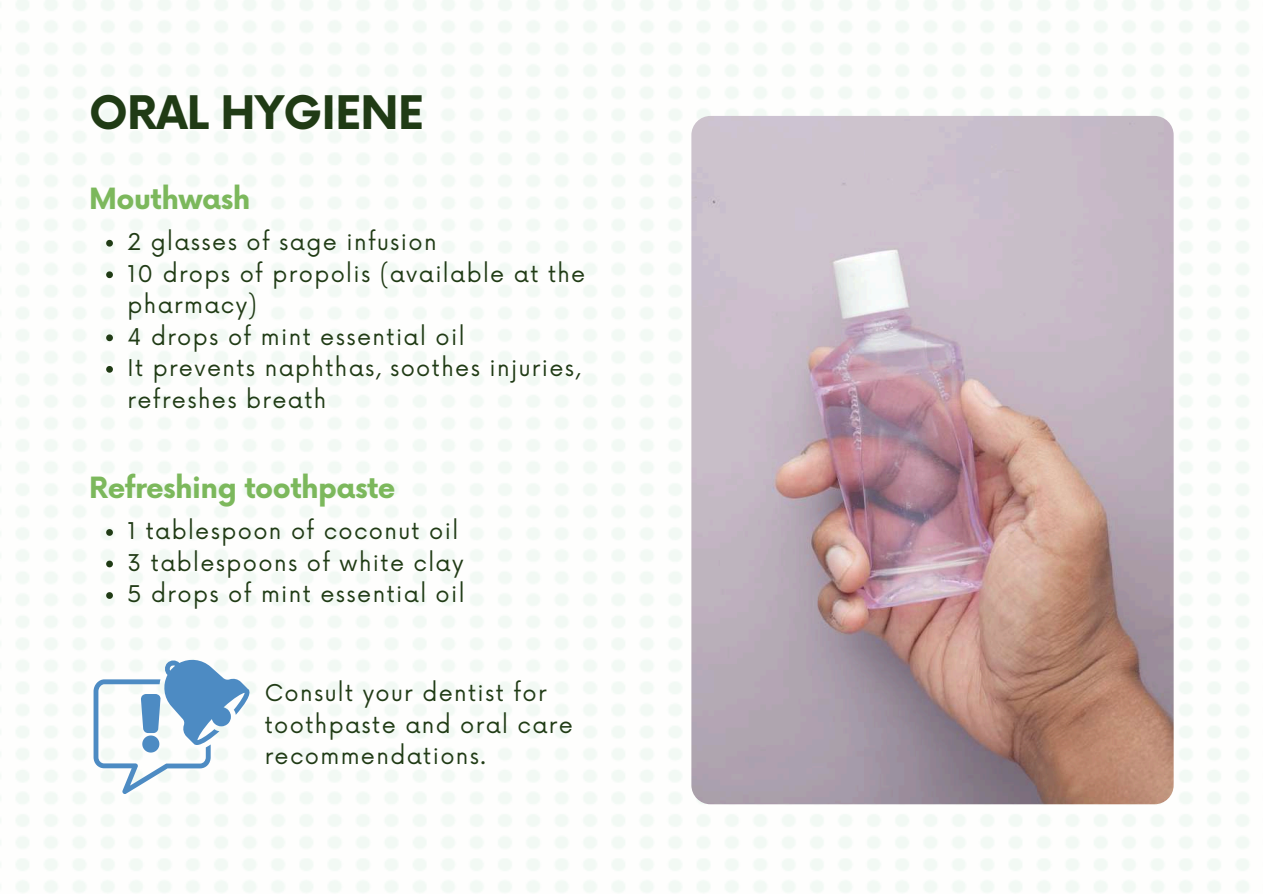
<style>
.page{position:relative;width:1263px;height:894px;background:#fff}
.page>*{position:absolute;margin:0;border:0;box-sizing:border-box;transform-origin:0 0}
.t1{font:700 45px "Now";letter-spacing:-.02em;color:#203b15}
.t2{font:700 28.5px "Now";letter-spacing:-.02em;color:#7cb85c}
.t3{font:22.5px/31.5px "Now";letter-spacing:.06em;color:#203b15}
</style>
<div class="page">
<img style="left:16px;top:0;width:1233px;height:892px">
<img style="left:691px;top:116px;width:483px;height:687px;border-radius:19px">
<svg style="left:94px;top:657px;width:159px;height:136px"></svg>
<svg style="left:106px;top:240px;width:7px;height:6px"></svg>
<svg style="left:106px;top:271px;width:7px;height:7px"></svg>
<svg style="left:106px;top:334px;width:7px;height:7px"></svg>
<svg style="left:106px;top:366px;width:7px;height:6px"></svg>
<svg style="left:106px;top:529px;width:7px;height:6px"></svg>
<svg style="left:106px;top:560px;width:7px;height:7px"></svg>
<svg style="left:106px;top:592px;width:7px;height:6px"></svg>
<h1 class="t1" style="left:89px;top:89px;width:336px">ORAL HYGIENE</h1>
<p class="t2" style="left:89px;top:183px;width:163px">Mouthwash</p>
<p class="t3" style="left:128px;top:227px;width:459px">2 glasses of sage infusion<br>10 drops of propolis (available at the pharmacy)<br>4 drops of mint essential oil<br>It prevents naphthas, soothes injuries, refreshes breath</p>
<p class="t2" style="left:89px;top:472px;width:308px">Refreshing toothpaste</p>
<p class="t3" style="left:128px;top:516px;width:339px">1 tablespoon of coconut oil<br>3 tablespoons of white clay<br>5 drops of mint essential oil</p>
<p class="t3" style="left:265px;top:678px;width:310px">Consult your dentist for toothpaste and oral care recommendations.</p>
</div>
